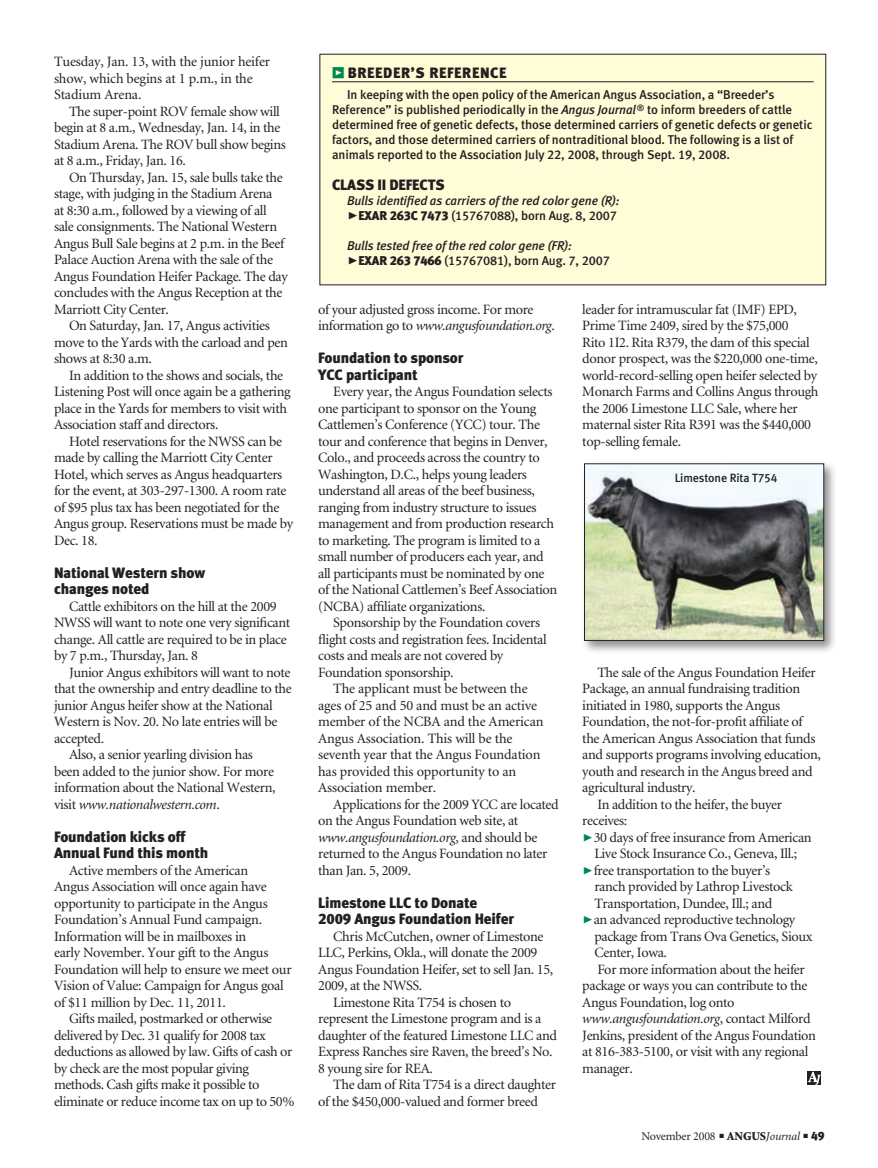
<style>
.page{position:relative;width:878px;height:1168px;background:#fff}
.page>*{position:absolute;margin:0;border:0;box-sizing:border-box;transform-origin:0 0}
.subhead{font:15px/16.5px "Meta Black LF";letter-spacing:-.01em;color:#231f20}
.subhead-2{font:15px "Meta Black LF";letter-spacing:.04em;color:#231f20}
.body_text{font:14.25px/16.5px "Minion";letter-spacing:-.025em;color:#231f20}
.sidebar_text{font:12.75px/15px "Meta Medium LF";letter-spacing:-.01em;color:#231f20}
.sidebar_text-2{font:italic 12.75px "Meta Medium LF";letter-spacing:-.01em;color:#231f20}
.t1{font:12px "Minion";letter-spacing:-.015em;color:#231f20}
.cutlines{font:12px "Meta Medium LF";letter-spacing:-.01em;color:#231f20}
.s1{font-style:italic}
.s2{font-family:"Meta Black Caps Expert";color:#008751}
.s3{font-family:"Meta Black Caps Expert";font-size:21px}
.s4{font-family:"Meta Black LF"}
.s5{font-family:"Meta Black Caps Expert";font-size:21px;color:#008751}
.s6{font-weight:900}
</style>
<div class="page">
<svg style="left:807px;top:1071px;width:14px;height:14px"></svg>
<div style="left:320px;top:54px;width:505px;height:231px;background:#fffcd8"></div>
<hr style="left:332px;top:82px;width:481px;height:1px;background:#231f20">
<div style="left:581px;top:461px;width:256px;height:193px;background:#231f20;opacity:.5"></div>
<img style="left:586px;top:466px;width:236px;height:172px">
<div style="left:584px;top:464px;width:240px;height:176px;border:1px solid #231f20"></div>
<p class="body_text" style="left:54px;top:54px;width:217px">Tuesday, Jan. 13, with the junior heifer show, which begins at 1 p.m., in the<br>Stadium Arena.</p>
<p class="body_text" style="left:54px;top:103px;width:233px;text-indent:15px">The super-point ROV female show will begin at 8 a.m., Wednesday, Jan. 14, in the Stadium Arena. The ROV bull show begins at 8 a.m., Friday, Jan. 16.</p>
<p class="body_text" style="left:54px;top:169px;width:235px;text-indent:15px">On Thursday, Jan. 15, sale bulls take the stage, with judging in the Stadium Arena<br>at 8:30 a.m., followed by a viewing of all sale consignments. The National Western Angus Bull Sale begins at 2 p.m. in the Beef Palace Auction Arena with the sale of the Angus Foundation Heifer Package. The day concludes with the Angus Reception at the Marriott City Center.</p>
<p class="body_text" style="left:54px;top:318px;width:235px;text-indent:15px">On Saturday, Jan. 17, Angus activities move to the Yards with the carload and pen shows at 8:30 a.m.</p>
<p class="body_text" style="left:54px;top:367px;width:238px;text-indent:15px">In addition to the shows and socials, the Listening Post will once again be a gathering place in the Yards for members to visit with Association staff and directors.</p>
<p class="body_text" style="left:54px;top:433px;width:241px;text-indent:15px">Hotel reservations for the NWSS can be made by calling the Marriott City Center Hotel, which serves as Angus headquarters for the event, at 303-297-1300. A room rate of $95 plus tax has been negotiated for the Angus group. Reservations must be made by Dec. 18.</p>
<p class="subhead" style="left:54px;top:564px;width:153px">National Western show changes noted</p>
<p class="body_text" style="left:54px;top:598px;width:238px;text-indent:15px">Cattle exhibitors on the hill at the 2009<br>NWSS will want to note one very significant change. All cattle are required to be in place by 7 p.m., Thursday, Jan. 8</p>
<p class="body_text" style="left:54px;top:664px;width:239px;text-indent:15px">Junior Angus exhibitors will want to note that the ownership and entry deadline to the junior Angus heifer show at the National Western is Nov. 20. No late entries will be accepted.</p>
<p class="body_text" style="left:54px;top:747px;width:223px;text-indent:15px">Also, a senior yearling division has been added to the junior show. For more information about the National Western, visit <span class="s1">www.nationalwestern.com</span>.</p>
<p class="subhead" style="left:54px;top:828px;width:156px">Foundation kicks off<br>Annual Fund this month</p>
<p class="body_text" style="left:54px;top:862px;width:239px;text-indent:15px">Active members of the American<br>Angus Association will once again have opportunity to participate in the Angus Foundation’s Annual Fund campaign.<br>Information will be in mailboxes in<br>early November. Your gift to the Angus Foundation will help to ensure we meet our Vision of Value: Campaign for Angus goal of $11 million by Dec. 11, 2011.</p>
<p class="body_text" style="left:54px;top:1011px;width:242px;text-indent:15px">Gifts mailed, postmarked or otherwise delivered by Dec. 31 qualify for 2008 tax deductions as allowed by law. Gifts of cash or by check are the most popular giving methods. Cash gifts make it possible to eliminate or reduce income tax on up to 50%</p>
<p class="subhead-2" style="left:332px;top:64px;width:176px"><span class="s2">z</span> breeder’s reference</p>
<p class="sidebar_text" style="left:332px;top:87px;width:482px;text-indent:15px">In keeping with the open policy of the American Angus Association, a “Breeder’s Reference” is published periodically in the <span class="s1">Angus Journal</span><sup>®</sup> to inform breeders of cattle determined free of genetic defects, those determined carriers of genetic defects or genetic factors, and those determined carriers of nontraditional blood. The following is a list of animals reported to the Association July 22, 2008, through Sept. 19, 2008.</p>
<p class="subhead" style="left:332px;top:177px;width:114px">CLASS II DEFECTS</p>
<p class="sidebar_text-2" style="left:347px;top:193px;width:274px">Bulls identified as carriers of the red color gene (R):</p>
<p class="sidebar_text" style="left:347px;top:208px;width:271px"><span class="s3">@</span><span class="s4">EXAR 263C 7473</span> (15767088), born Aug. 8, 2007</p>
<p class="sidebar_text-2" style="left:347px;top:238px;width:226px">Bulls tested free of the red color gene (FR):</p>
<p class="sidebar_text" style="left:347px;top:253px;width:264px"><span class="s3">@</span><span class="s4">EXAR 263 7466</span> (15767081), born Aug. 7, 2007</p>
<p class="body_text" style="left:318px;top:301px;width:238px">of your adjusted gross income. For more information go to <span class="s1">www.angusfoundation.org</span>.</p>
<p class="subhead" style="left:318px;top:350px;width:147px">Foundation to sponsor<br>YCC participant</p>
<p class="body_text" style="left:318px;top:384px;width:241px;text-indent:15px">Every year, the Angus Foundation selects one participant to sponsor on the Young Cattlemen’s Conference (YCC) tour. The tour and conference that begins in Denver, Colo., and proceeds across the country to Washington, D.C., helps young leaders understand all areas of the beef business, ranging from industry structure to issues management and from production research to marketing. The program is limited to a small number of producers each year, and all participants must be nominated by one of the National Cattlemen’s Beef Association (NCBA) affiliate organizations.</p>
<p class="body_text" style="left:318px;top:615px;width:230px;text-indent:15px">Sponsorship by the Foundation covers flight costs and registration fees. Incidental costs and meals are not covered by Foundation sponsorship.</p>
<p class="body_text" style="left:318px;top:681px;width:227px;text-indent:15px">The applicant must be between the ages of 25 and 50 and must be an active member of the NCBA and the American Angus Association. This will be the seventh year that the Angus Foundation has provided this opportunity to an Association member.</p>
<p class="body_text" style="left:318px;top:796px;width:242px;text-indent:15px">Applications for the 2009 YCC are located on the Angus Foundation web site, at <span class="s1">www.angusfoundation.org</span>, and should be returned to the Angus Foundation no later than Jan. 5, 2009.</p>
<p class="subhead" style="left:318px;top:894px;width:197px">Limestone LLC to Donate<br>2009 Angus Foundation Heifer</p>
<p class="body_text" style="left:318px;top:928px;width:236px;text-indent:15px">Chris McCutchen, owner of Limestone LLC, Perkins, Okla., will donate the 2009<br>Angus Foundation Heifer, set to sell Jan. 15, 2009, at the NWSS.</p>
<p class="body_text" style="left:318px;top:994px;width:240px;text-indent:15px">Limestone Rita T754 is chosen to represent the Limestone program and is a daughter of the featured Limestone LLC and Express Ranches sire Raven, the breed’s No.<br>8 young sire for REA.</p>
<p class="body_text" style="left:318px;top:1077px;width:239px;text-indent:15px">The dam of Rita T754 is a direct daughter of the $450,000-valued and former breed</p>
<p class="body_text" style="left:582px;top:301px;width:237px">leader for intramuscular fat (IMF) EPD, Prime Time 2409, sired by the $75,000<br>Rito 1I2. Rita R379, the dam of this special donor prospect, was the $220,000 one-time, world-record-selling open heifer selected by Monarch Farms and Collins Angus through the 2006 Limestone LLC Sale, where her maternal sister Rita R391 was the $440,000 top-selling female.</p>
<p class="cutlines" style="left:674px;top:471px;width:104px">Limestone Rita T754</p>
<p class="body_text" style="left:582px;top:664px;width:240px;text-indent:15px">The sale of the Angus Foundation Heifer Package, an annual fundraising tradition initiated in 1980, supports the Angus Foundation, the not-for-profit affiliate of the American Angus Association that funds and supports programs involving education, youth and research in the Angus breed and agricultural industry.</p>
<p class="body_text" style="left:582px;top:796px;width:201px;text-indent:15px">In addition to the heifer, the buyer receives:</p>
<p class="body_text" style="left:582px;top:829px;width:231px;text-align:center"><span class="s5">@</span>30 days of free insurance from American<br>Live Stock Insurance Co., Geneva, Ill.;</p>
<p class="body_text" style="left:594px;top:862px;width:200px;text-indent:-12px"><span class="s5">@</span>free transportation to the buyer’s ranch provided by Lathrop Livestock<br>Transportation, Dundee, Ill.; and</p>
<p class="body_text" style="left:594px;top:912px;width:220px;text-indent:-12px"><span class="s5">@</span>an advanced reproductive technology package from Trans Ova Genetics, Sioux<br>Center, Iowa.</p>
<p class="body_text" style="left:582px;top:961px;width:235px;text-indent:15px">For more information about the heifer package or ways you can contribute to the Angus Foundation, log onto <span class="s1">www.angusfoundation.org</span>, contact Milford Jenkins, president of the Angus Foundation at 816-383-5100, or visit with any regional manager.</p>
<p class="t1" style="left:641px;top:1130px;width:185px">November 2008 ■ <span class="s6">ANGUS</span><span class="s1">Journal</span> ■ <span class="s4">49</span></p>
</div>
